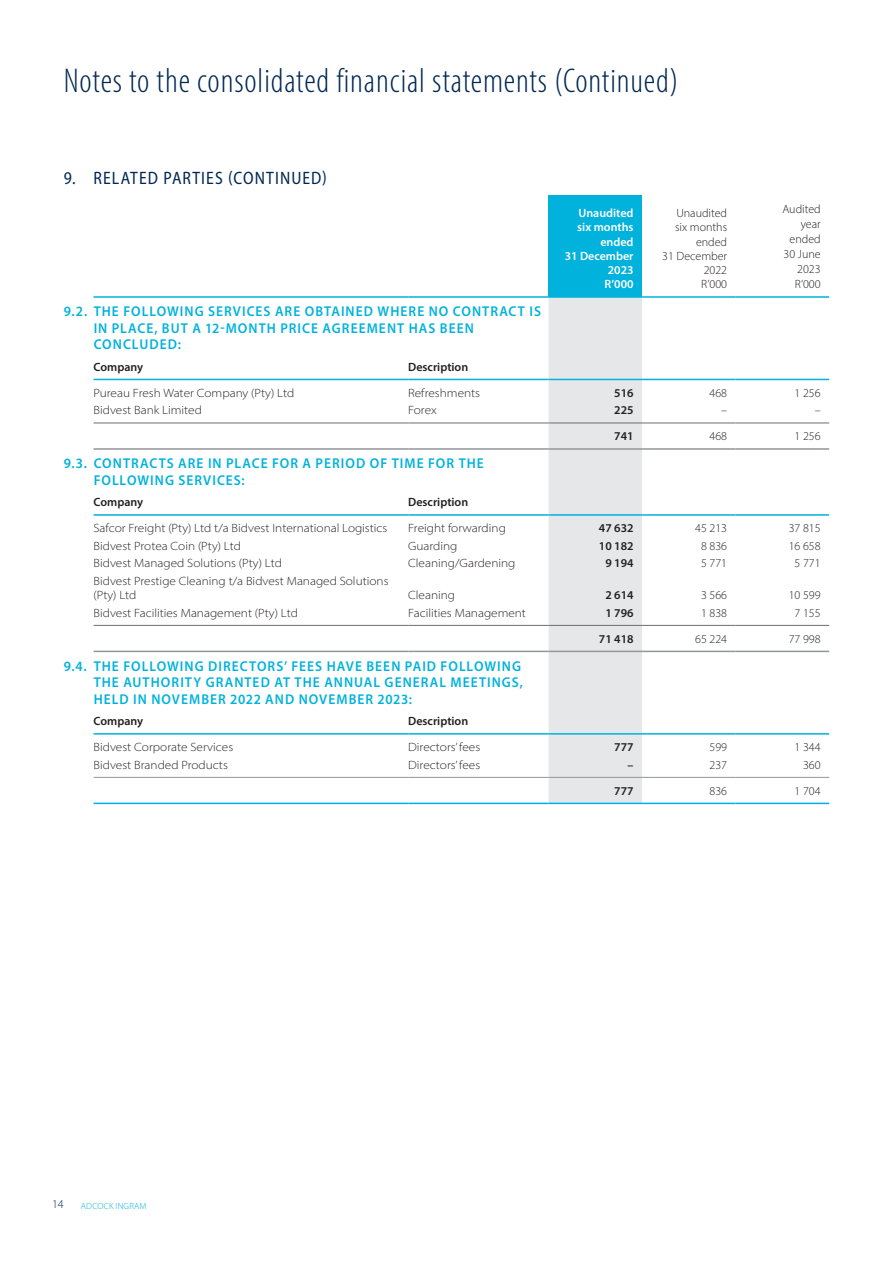
<style>
.page{position:relative;width:893px;height:1263px;background:#fff}
.page>*{position:absolute;margin:0;border:0;box-sizing:border-box;transform-origin:0 0}
.t1{font:300 condensed 34.5px "Myriad Pro";letter-spacing:.025em;color:#002853}
._2021___Level_1Continued{font:semi-condensed 18px "Myriad Pro";letter-spacing:.065em;color:#002853;scale:.95 1}
.t2{font:600 14.25px/16.5px "Myriad Pro";letter-spacing:.075em;color:#00b2dc;scale:.95 1}
.LineItems{font:300 semi-expanded 12px/14.4px "Myriad Pro";color:#231f20}
.t3{font:300 12px "Myriad Pro";color:#231f20}
.LineItems-2{font:600 12px "Myriad Pro";color:#231f20}
.t4{font:600 12px "Myriad Pro";color:#fff}
.t5{font:300 12px "Myriad Pro";color:#002853}
.t6{font:300 9px "Myriad Pro";letter-spacing:.02em;color:#00b2dc}
</style>
<div class="page">
<div style="left:549px;top:196px;width:93px;height:101px;background:#00b2dc"></div>
<div style="left:549px;top:298px;width:93px;height:505px;background:#e6e7e9"></div>
<hr style="left:549px;top:296px;width:93px;height:2px;background:#00b2dc">
<hr style="left:642px;top:296px;width:94px;height:2px;background:#00b2dc">
<hr style="left:736px;top:296px;width:93px;height:2px;background:#00b2dc">
<hr style="left:94px;top:514px;width:314px;height:2px;background:#00b2dc">
<hr style="left:408px;top:514px;width:141px;height:2px;background:#00b2dc">
<hr style="left:549px;top:514px;width:93px;height:2px;background:#00b2dc">
<hr style="left:642px;top:514px;width:94px;height:2px;background:#00b2dc">
<hr style="left:736px;top:514px;width:93px;height:2px;background:#00b2dc">
<hr style="left:94px;top:733px;width:314px;height:2px;background:#00b2dc">
<hr style="left:408px;top:733px;width:141px;height:2px;background:#00b2dc">
<hr style="left:549px;top:733px;width:93px;height:2px;background:#00b2dc">
<hr style="left:642px;top:733px;width:94px;height:2px;background:#00b2dc">
<hr style="left:736px;top:733px;width:93px;height:2px;background:#00b2dc">
<hr style="left:94px;top:296px;width:314px;height:2px;background:#00b2dc">
<hr style="left:94px;top:803px;width:314px;height:1px;background:#00aeef">
<hr style="left:408px;top:803px;width:141px;height:1px;background:#00aeef">
<hr style="left:549px;top:803px;width:93px;height:1px;background:#00aeef">
<hr style="left:642px;top:803px;width:94px;height:1px;background:#00aeef">
<hr style="left:736px;top:803px;width:93px;height:1px;background:#00aeef">
<hr style="left:94px;top:777px;width:314px;height:1px;background:#939598">
<hr style="left:408px;top:777px;width:141px;height:1px;background:#939598">
<hr style="left:549px;top:777px;width:93px;height:1px;background:#939598">
<hr style="left:642px;top:777px;width:94px;height:1px;background:#939598">
<hr style="left:736px;top:777px;width:93px;height:1px;background:#939598">
<hr style="left:94px;top:379px;width:314px;height:1px;background:#00b2dc">
<hr style="left:408px;top:379px;width:141px;height:1px;background:#00b2dc">
<hr style="left:549px;top:379px;width:93px;height:1px;background:#00b2dc">
<hr style="left:642px;top:379px;width:94px;height:1px;background:#00b2dc">
<hr style="left:736px;top:379px;width:93px;height:1px;background:#00b2dc">
<hr style="left:94px;top:625px;width:314px;height:1px;background:#6c6d70">
<hr style="left:408px;top:625px;width:141px;height:1px;background:#6c6d70">
<hr style="left:549px;top:625px;width:93px;height:1px;background:#6c6d70">
<hr style="left:642px;top:625px;width:94px;height:1px;background:#6c6d70">
<hr style="left:736px;top:625px;width:93px;height:1px;background:#6c6d70">
<hr style="left:94px;top:423px;width:314px;height:1px;background:#6c6d70">
<hr style="left:408px;top:423px;width:141px;height:1px;background:#6c6d70">
<hr style="left:549px;top:423px;width:93px;height:1px;background:#6c6d70">
<hr style="left:642px;top:423px;width:94px;height:1px;background:#6c6d70">
<hr style="left:736px;top:423px;width:93px;height:1px;background:#6c6d70">
<hr style="left:408px;top:296px;width:141px;height:2px;background:#00b2dc">
<hr style="left:94px;top:448px;width:314px;height:2px;background:#939598">
<hr style="left:408px;top:448px;width:141px;height:2px;background:#939598">
<hr style="left:549px;top:448px;width:93px;height:2px;background:#939598">
<hr style="left:642px;top:448px;width:94px;height:2px;background:#939598">
<hr style="left:736px;top:448px;width:93px;height:2px;background:#939598">
<hr style="left:94px;top:651px;width:314px;height:1px;background:#939598">
<hr style="left:408px;top:651px;width:141px;height:1px;background:#939598">
<hr style="left:549px;top:651px;width:93px;height:1px;background:#939598">
<hr style="left:642px;top:651px;width:94px;height:1px;background:#939598">
<hr style="left:736px;top:651px;width:93px;height:1px;background:#939598">
<h1 class="t1" style="left:64px;top:60px;width:616px">Notes to the consolidated financial statements (Continued)</h1>
<p class="_2021___Level_1Continued" style="left:64px;top:167px;width:278px">9. RELATED PARTIES (CONTINUED)</p>
<p class="t4" style="left:578px;top:206px;width:57px">Unaudited</p>
<p class="t4" style="left:577px;top:220px;width:58px">six months</p>
<p class="t4" style="left:600px;top:234px;width:35px">ended</p>
<p class="t4" style="left:565px;top:248px;width:70px">31 December</p>
<p class="t4" style="left:608px;top:263px;width:27px">2023</p>
<p class="t4" style="left:604px;top:277px;width:31px">R’000</p>
<p class="t3" style="left:676px;top:206px;width:52px">Unaudited</p>
<p class="t3" style="left:675px;top:220px;width:54px">six months</p>
<p class="t3" style="left:696px;top:234px;width:33px">ended</p>
<p class="t3" style="left:662px;top:249px;width:66px">31 December</p>
<p class="t3" style="left:704px;top:263px;width:25px">2022</p>
<p class="t3" style="left:701px;top:277px;width:27px">R’000</p>
<p class="t3" style="left:782px;top:202px;width:40px">Audited</p>
<p class="t3" style="left:801px;top:217px;width:22px">year</p>
<p class="t3" style="left:790px;top:232px;width:33px">ended</p>
<p class="t3" style="left:784px;top:247px;width:39px">30 June</p>
<p class="t3" style="left:797px;top:262px;width:25px">2023</p>
<p class="t3" style="left:795px;top:277px;width:27px">R’000</p>
<p class="t2" style="left:94px;top:303px;width:472px;text-indent:-30px">9.2. THE FOLLOWING SERVICES ARE OBTAINED WHERE NO CONTRACT IS<br>IN PLACE, BUT A 12-MONTH PRICE AGREEMENT HAS BEEN<br>CONCLUDED:</p>
<p class="LineItems-2" style="left:94px;top:359px;width:51px">Company</p>
<p class="LineItems-2" style="left:408px;top:359px;width:62px">Description</p>
<p class="LineItems" style="left:94px;top:386px;width:202px">Pureau Fresh Water Company (Pty) Ltd</p>
<p class="LineItems" style="left:408px;top:386px;width:73px">Refreshments</p>
<p class="LineItems-2" style="left:614px;top:385px;width:21px">516</p>
<p class="t3" style="left:710px;top:386px;width:19px">468</p>
<p class="t3" style="left:795px;top:386px;width:28px">1 256</p>
<p class="LineItems" style="left:94px;top:403px;width:110px">Bidvest Bank Limited</p>
<p class="LineItems" style="left:408px;top:403px;width:30px">Forex</p>
<p class="LineItems-2" style="left:614px;top:403px;width:21px">225</p>
<p class="t3" style="left:721px;top:403px;width:7px">–</p>
<p class="t3" style="left:815px;top:403px;width:7px">–</p>
<p class="LineItems-2" style="left:614px;top:429px;width:21px">741</p>
<p class="t3" style="left:710px;top:429px;width:19px">468</p>
<p class="t3" style="left:795px;top:429px;width:28px">1 256</p>
<p class="t2" style="left:94px;top:455px;width:412px;text-indent:-30px">9.3. CONTRACTS ARE IN PLACE FOR A PERIOD OF TIME FOR THE<br>FOLLOWING SERVICES:</p>
<p class="LineItems-2" style="left:94px;top:495px;width:51px">Company</p>
<p class="LineItems-2" style="left:408px;top:495px;width:62px">Description</p>
<p class="LineItems" style="left:94px;top:521px;width:295px">Safcor Freight (Pty) Ltd t/a Bidvest International Logistics</p>
<p class="LineItems" style="left:408px;top:521px;width:99px">Freight forwarding</p>
<p class="LineItems-2" style="left:599px;top:521px;width:36px">47 632</p>
<p class="t3" style="left:695px;top:521px;width:33px">45 213</p>
<p class="t3" style="left:789px;top:521px;width:33px">37 815</p>
<p class="LineItems" style="left:94px;top:539px;width:149px">Bidvest Protea Coin (Pty) Ltd</p>
<p class="LineItems" style="left:408px;top:539px;width:51px">Guarding</p>
<p class="LineItems-2" style="left:599px;top:538px;width:36px">10 182</p>
<p class="t3" style="left:701px;top:539px;width:28px">8 836</p>
<p class="t3" style="left:789px;top:539px;width:33px">16 658</p>
<p class="LineItems" style="left:94px;top:556px;width:190px">Bidvest Managed Solutions (Pty) Ltd</p>
<p class="LineItems" style="left:408px;top:556px;width:109px">Cleaning/Gardening</p>
<p class="LineItems-2" style="left:605px;top:556px;width:30px">9 194</p>
<p class="t3" style="left:701px;top:556px;width:28px">5 771</p>
<p class="t3" style="left:795px;top:556px;width:28px">5 771</p>
<p class="LineItems" style="left:94px;top:574px;width:297px">Bidvest Prestige Cleaning t/a Bidvest Managed Solutions (Pty) Ltd</p>
<p class="LineItems" style="left:408px;top:588px;width:48px">Cleaning</p>
<p class="LineItems-2" style="left:605px;top:588px;width:30px">2 614</p>
<p class="t3" style="left:701px;top:588px;width:28px">3 566</p>
<p class="t3" style="left:789px;top:588px;width:33px">10 599</p>
<p class="LineItems" style="left:94px;top:605px;width:206px">Bidvest Facilities Management (Pty) Ltd</p>
<p class="LineItems" style="left:408px;top:605px;width:119px">Facilities Management</p>
<p class="LineItems-2" style="left:605px;top:605px;width:30px">1 796</p>
<p class="t3" style="left:701px;top:606px;width:28px">1 838</p>
<p class="t3" style="left:795px;top:606px;width:28px">7 155</p>
<p class="LineItems-2" style="left:599px;top:631px;width:36px">71 418</p>
<p class="t3" style="left:695px;top:632px;width:33px">65 224</p>
<p class="t3" style="left:789px;top:632px;width:33px">77 998</p>
<p class="t2" style="left:94px;top:657px;width:453px;text-indent:-30px">9.4. THE FOLLOWING DIRECTORS’ FEES HAVE BEEN PAID FOLLOWING<br>THE AUTHORITY GRANTED AT THE ANNUAL GENERAL MEETINGS,<br>HELD IN NOVEMBER 2022 AND NOVEMBER 2023:</p>
<p class="LineItems-2" style="left:94px;top:714px;width:51px">Company</p>
<p class="LineItems-2" style="left:408px;top:714px;width:62px">Description</p>
<p class="LineItems" style="left:94px;top:740px;width:141px">Bidvest Corporate Services</p>
<p class="LineItems" style="left:408px;top:740px;width:74px">Directors’ fees</p>
<p class="LineItems-2" style="left:614px;top:740px;width:21px">777</p>
<p class="t3" style="left:710px;top:740px;width:19px">599</p>
<p class="t3" style="left:795px;top:740px;width:28px">1 344</p>
<p class="LineItems" style="left:94px;top:757px;width:136px">Bidvest Branded Products</p>
<p class="LineItems" style="left:408px;top:757px;width:74px">Directors’ fees</p>
<p class="LineItems-2" style="left:628px;top:757px;width:7px">–</p>
<p class="t3" style="left:710px;top:758px;width:19px">237</p>
<p class="t3" style="left:803px;top:758px;width:19px">360</p>
<p class="LineItems-2" style="left:614px;top:783px;width:21px">777</p>
<p class="t3" style="left:710px;top:784px;width:19px">836</p>
<p class="t3" style="left:795px;top:784px;width:28px">1 704</p>
<p class="t5" style="left:52px;top:1197px;width:13px">14</p>
<p class="t6" style="left:81px;top:1201px;width:67px">ADCOCK INGRAM</p>
</div>
